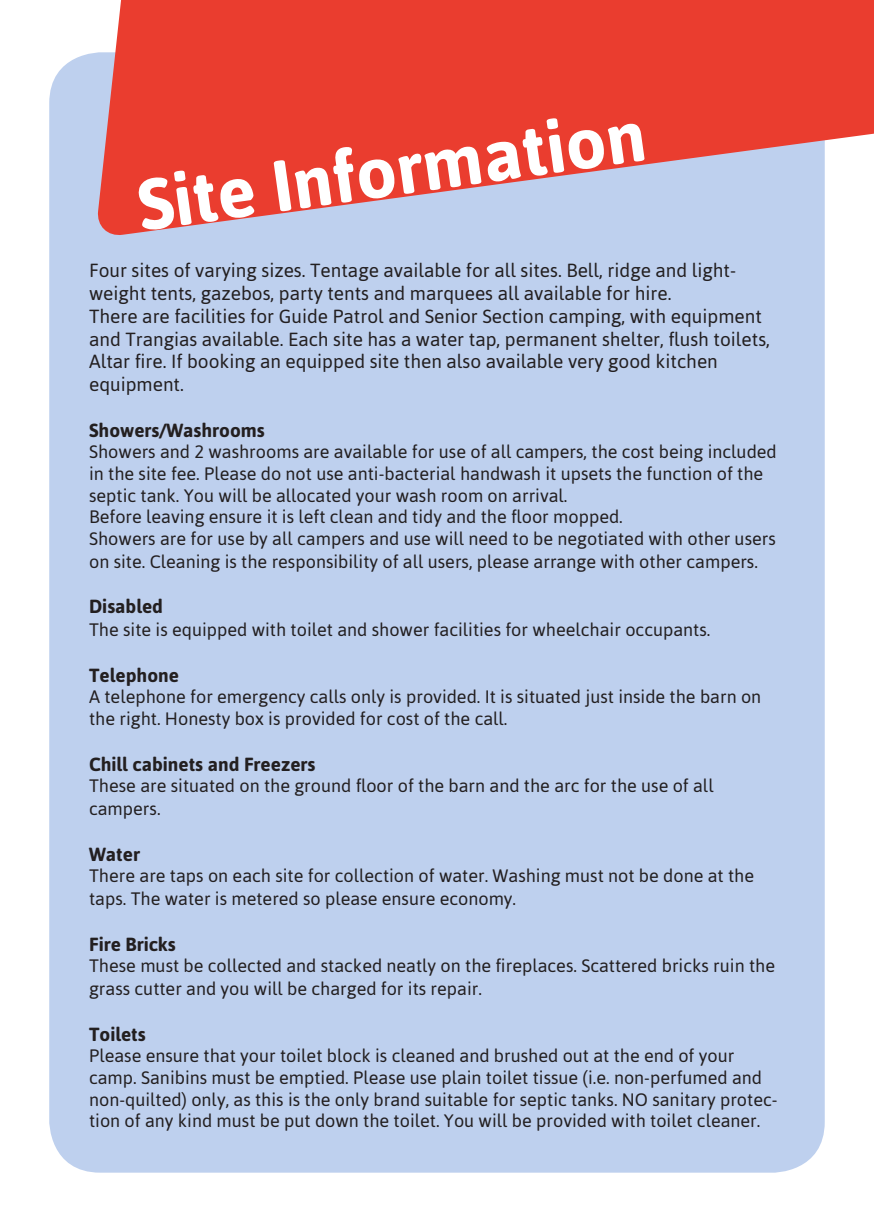
<style>
.page{position:relative;width:874px;height:1225px;background:#fff}
.page>*{position:absolute;margin:0;border:0;box-sizing:border-box;transform-origin:0 0}
.t1{font:700 72px "Asap";color:#fff}
.t2{font:19px/22.8px "Asap";color:#231f20}
.t3{font:700 19px "Asap";color:#231f20}
.t4{font:18px/21.6px "Asap";color:#231f20}
</style>
<div class="page">
<div style="left:49px;top:52px;width:775px;height:1120px;background:#bed0ee;border-radius:51px"></div>
<svg style="left:96px;top:0;width:777px;height:237px;fill:#ea3d2f"></svg>
<p class="t1" style="left:132px;top:164px;width:513px;rotate:-8deg">Site Information</p>
<p class="t2" style="left:89px;top:259px;width:648px">Four sites of varying sizes. Tentage available for all sites. Bell, ridge and light&shy;weight tents, gazebos, party tents and marquees all available for hire.</p>
<p class="t2" style="left:89px;top:304px;width:682px">There are facilities for Guide Patrol and Senior Section camping, with equipment and Trangias available. Each site has a water tap, permanent shelter, flush toilets,<br>Altar fire. If booking an equipped site then also available very good kitchen</p>
<p class="t2" style="left:89px;top:373px;width:96px">equipment.</p>
<p class="t3" style="left:89px;top:419px;width:177px">Showers/Washrooms</p>
<p class="t4" style="left:89px;top:441px;width:688px">Showers and 2 washrooms are available for use of all campers, the cost being included in the site fee. Please do not use anti-bacterial handwash it upsets the function of the septic tank. You will be allocated your wash room on arrival.</p>
<p class="t4" style="left:89px;top:506px;width:535px">Before leaving ensure it is left clean and tidy and the floor mopped.</p>
<p class="t4" style="left:89px;top:527px;width:688px;line-height:22.8px">Showers are for use by all campers and use will need to be negotiated with other users on site. Cleaning is the responsibility of all users, please arrange with other campers.</p>
<p class="t3" style="left:89px;top:595px;width:75px">Disabled</p>
<p class="t4" style="left:89px;top:619px;width:622px">The site is equipped with toilet and shower facilities for wheelchair occupants.</p>
<p class="t3" style="left:89px;top:664px;width:91px">Telephone</p>
<p class="t4" style="left:89px;top:686px;width:673px">A telephone for emergency calls only is provided. It is situated just inside the barn on the right. Honesty box is provided for cost of the call.</p>
<p class="t3" style="left:89px;top:753px;width:228px">Chill cabinets and Freezers</p>
<p class="t4" style="left:89px;top:775px;width:625px">These are situated on the ground floor of the barn and the arc for the use of all</p>
<p class="t4" style="left:89px;top:797px;width:73px">campers.</p>
<p class="t3" style="left:89px;top:843px;width:52px">Water</p>
<p class="t4" style="left:89px;top:864px;width:666px;line-height:22.8px">There are taps on each site for collection of water. Washing must not be done at the taps. The water is metered so please ensure economy.</p>
<p class="t3" style="left:89px;top:933px;width:88px">Fire Bricks</p>
<p class="t4" style="left:89px;top:954px;width:687px;line-height:22.8px">These must be collected and stacked neatly on the fireplaces. Scattered bricks ruin the grass cutter and you will be charged for its repair.</p>
<p class="t3" style="left:89px;top:1023px;width:58px">Toilets</p>
<p class="t4" style="left:89px;top:1045px;width:689px">Please ensure that your toilet block is cleaned and brushed out at the end of your camp. Sanibins must be emptied. Please use plain toilet tissue (i.e. non-perfumed and non-quilted) only, as this is the only brand suitable for septic tanks. NO sanitary protec&shy;tion of any kind must be put down the toilet. You will be provided with toilet cleaner.</p>
</div>
